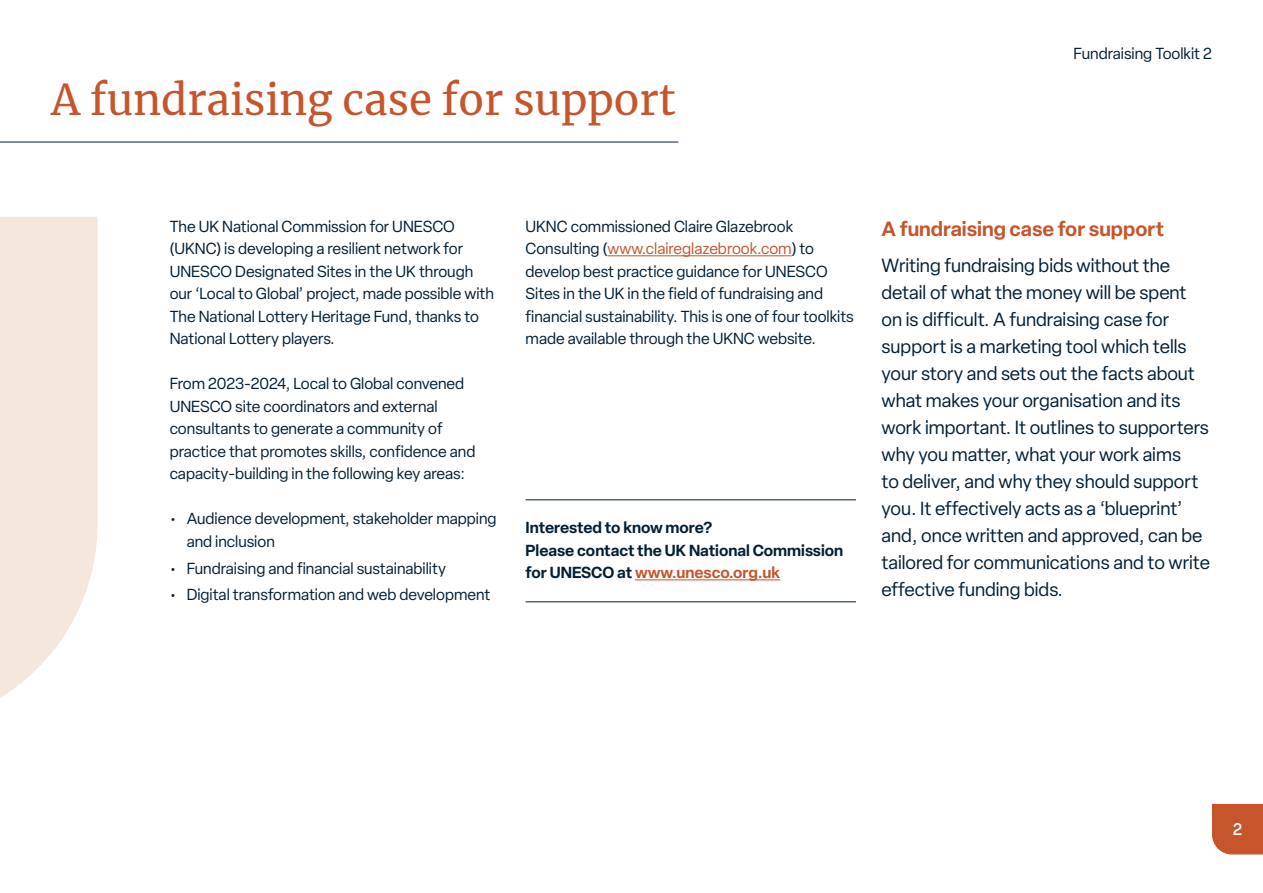
<style>
.page{position:relative;width:1263px;height:893px;background:#fff}
.page>*{position:absolute;margin:0;border:0;box-sizing:border-box;transform-origin:0 0}
.t1{font:42px "Merriweather";color:#c6552c}
.t2{font:600 20.25px "Elza";color:#c6552c}
.t3{font:18.75px/27px "Elza";color:#001f35}
.t4{font:500 16.5px "Elza";color:#fff}
.t5{font:15.75px/22.5px "Elza";color:#001f35}
.t6{font:600 15.75px/22.5px "Elza";color:#001f35}
.s1{color:#c6552c}
</style>
<div class="page">
<div style="left:1212px;top:804px;width:51px;height:50px;background:#c6552c"></div>
<hr style="left:0;top:142px;width:678px;height:1px;background:#001f35">
<svg style="left:0;top:217px;width:98px;height:481px;background:#f6e9e0"></svg>
<hr style="left:607px;top:255px;width:185px;height:1px;background:#c6552c">
<hr style="left:526px;top:500px;width:330px;height:1px;background:#001f35">
<hr style="left:526px;top:602px;width:330px;height:1px;background:#001f35">
<hr style="left:635px;top:579px;width:145px;height:1px;background:#c6552c">
<h1 class="t1" style="left:51px;top:70px;width:626px">A fundraising case for support</h1>
<p class="t5" style="left:1074px;top:42px;width:140px">Fundraising Toolkit 2</p>
<p class="t5" style="left:170px;top:215px;width:326px">The UK National Commission for UNESCO (UKNC) is developing a resilient network for UNESCO Designated Sites in the UK through our ‘Local to Global’ project, made possible with The National Lottery Heritage Fund, thanks to National Lottery players.</p>
<p class="t5" style="left:170px;top:372px;width:307px">From 2023-2024, Local to Global convened UNESCO site coordinators and external consultants to generate a community of practice that promotes skills, confidence and capacity-building in the following key areas:</p>
<p class="t5" style="left:187px;top:507px;width:311px;text-indent:-17px">• Audience development, stakeholder mapping and inclusion</p>
<p class="t5" style="left:170px;top:557px;width:278px">• Fundraising and financial sustainability</p>
<p class="t5" style="left:170px;top:583px;width:322px">• Digital transformation and web development</p>
<p class="t5" style="left:526px;top:215px;width:330px">UKNC commissioned Claire Glazebrook Consulting (<span class="s1">www.claireglazebrook.com</span>) to develop best practice guidance for UNESCO Sites in the UK in the field of fundraising and financial sustainability. This is one of four toolkits made available through the UKNC website.</p>
<p class="t6" style="left:526px;top:516px;width:319px">Interested to know more?<br>Please contact the UK National Commission for UNESCO at <span class="s1">www.unesco.org.uk</span></p>
<p class="t2" style="left:881px;top:214px;width:284px">A fundraising case for support</p>
<p class="t3" style="left:881px;top:251px;width:330px">Writing fundraising bids without the detail of what the money will be spent on is difficult. A fundraising case for support is a marketing tool which tells your story and sets out the facts about what makes your organisation and its work important. It outlines to supporters why you matter, what your work aims<br>to deliver, and why they should support you. It effectively acts as a ‘blueprint’ and, once written and approved, can be tailored for communications and to write effective funding bids.</p>
<p class="t4" style="left:1233px;top:818px;width:10px">2</p>
</div>
